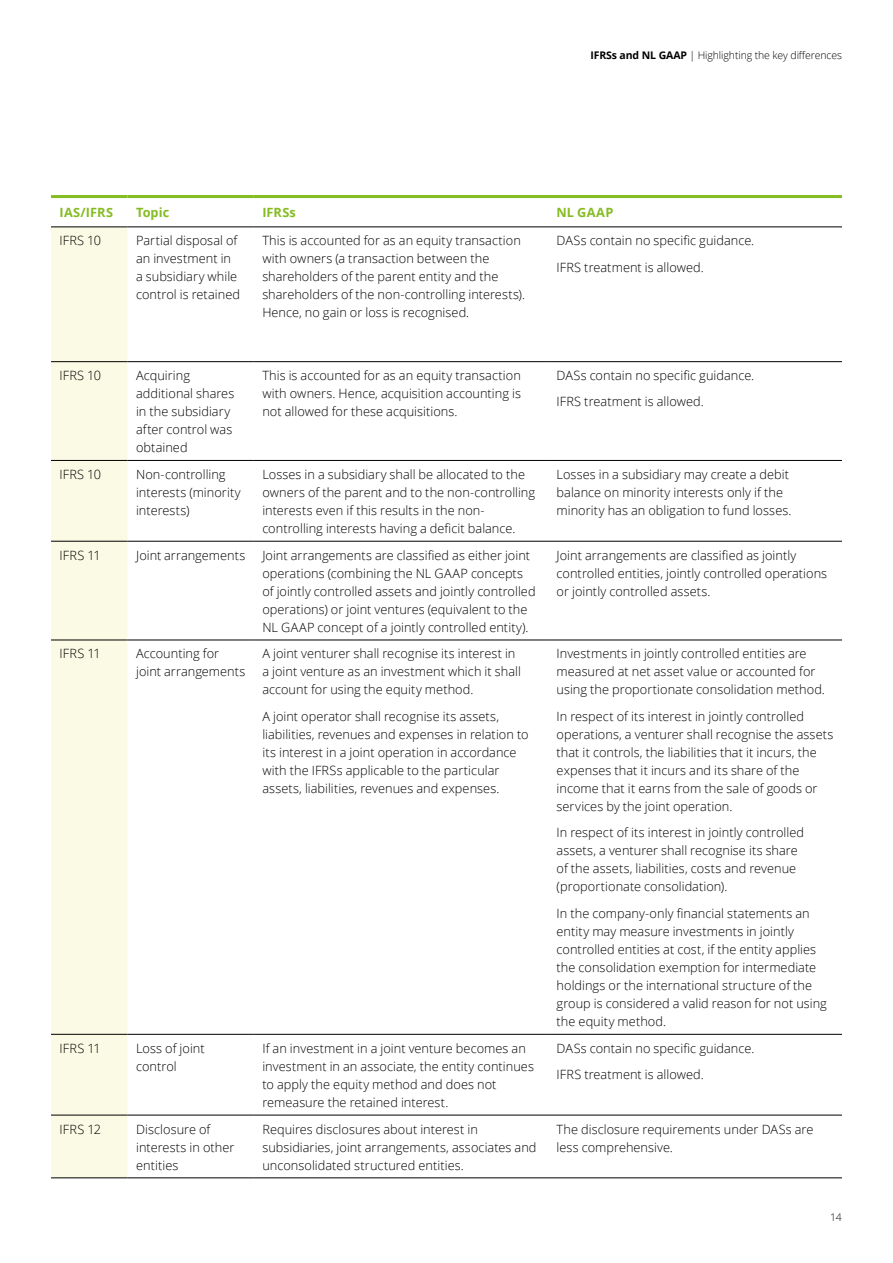
<style>
.page{position:relative;width:893px;height:1263px;background:#fff}
.page>*{position:absolute;margin:0;border:0;box-sizing:border-box;transform-origin:0 0}
.t1{font:300 12.75px/18px "Open Sans";letter-spacing:.005em;color:#000}
.t2{font:700 12.75px "Open Sans";letter-spacing:.005em;color:#85bc22}
.t3{font:300 10.5px "Open Sans";letter-spacing:-.01em;color:#000}
.s1{font-weight:700}
</style>
<div class="page">
<svg style="left:128px;top:198px;width:714px;height:1px"></svg>
<div style="left:51px;top:227px;width:77px;height:950px;background:#fbfae4"></div>
<hr style="left:51px;top:361px;width:77px;height:1px;background:#000">
<hr style="left:128px;top:361px;width:126px;height:1px;background:#000">
<hr style="left:254px;top:361px;width:294px;height:1px;background:#000">
<hr style="left:548px;top:361px;width:294px;height:1px;background:#000">
<hr style="left:51px;top:460px;width:77px;height:1px;background:#000">
<hr style="left:128px;top:460px;width:126px;height:1px;background:#000">
<hr style="left:254px;top:460px;width:294px;height:1px;background:#000">
<hr style="left:548px;top:460px;width:294px;height:1px;background:#000">
<hr style="left:51px;top:541px;width:77px;height:1px;background:#000">
<hr style="left:128px;top:541px;width:126px;height:1px;background:#000">
<hr style="left:254px;top:541px;width:294px;height:1px;background:#000">
<hr style="left:548px;top:541px;width:294px;height:1px;background:#000">
<hr style="left:51px;top:640px;width:77px;height:1px;background:#000">
<hr style="left:128px;top:640px;width:126px;height:1px;background:#000">
<hr style="left:254px;top:640px;width:294px;height:1px;background:#000">
<hr style="left:548px;top:640px;width:294px;height:1px;background:#000">
<hr style="left:51px;top:1034px;width:77px;height:1px;background:#000">
<hr style="left:128px;top:1034px;width:126px;height:1px;background:#000">
<hr style="left:254px;top:1034px;width:294px;height:1px;background:#000">
<hr style="left:548px;top:1034px;width:294px;height:1px;background:#000">
<hr style="left:51px;top:1115px;width:77px;height:1px;background:#000">
<hr style="left:128px;top:1115px;width:126px;height:1px;background:#000">
<hr style="left:254px;top:1115px;width:294px;height:1px;background:#000">
<hr style="left:548px;top:1115px;width:294px;height:1px;background:#000">
<hr style="left:51px;top:1177px;width:77px;height:1px;background:#000">
<hr style="left:128px;top:1177px;width:126px;height:1px;background:#000">
<hr style="left:254px;top:1177px;width:294px;height:1px;background:#000">
<hr style="left:548px;top:1177px;width:294px;height:1px;background:#000">
<hr style="left:51px;top:226px;width:77px;height:1px;background:#000">
<hr style="left:128px;top:226px;width:126px;height:1px;background:#000">
<hr style="left:254px;top:226px;width:294px;height:1px;background:#000">
<hr style="left:548px;top:226px;width:294px;height:1px;background:#000">
<hr style="left:51px;top:195px;width:77px;height:3px;background:#85bc22">
<hr style="left:128px;top:195px;width:126px;height:3px;background:#85bc22">
<hr style="left:254px;top:195px;width:294px;height:3px;background:#85bc22">
<hr style="left:548px;top:195px;width:294px;height:3px;background:#85bc22">
<p class="t3" style="left:590px;top:48px;width:253px"><span class="s1">IFRSs and NL GAAP</span> | Highlighting the key differences</p>
<p class="t2" style="left:60px;top:203px;width:55px">IAS/IFRS</p>
<p class="t2" style="left:136px;top:203px;width:35px">Topic</p>
<p class="t2" style="left:262px;top:203px;width:35px">IFRSs</p>
<p class="t2" style="left:556px;top:203px;width:58px">NL GAAP</p>
<p class="t1" style="left:60px;top:231px;width:43px">IFRS 10</p>
<p class="t1" style="left:136px;top:231px;width:105px">Partial disposal of an investment in a subsidiary while control is retained</p>
<p class="t1" style="left:262px;top:231px;width:264px">This is accounted for as an equity transaction with owners (a transaction between the shareholders of the parent entity and the shareholders of the non-controlling interests).<br>Hence, no gain or loss is recognised.</p>
<p class="t1" style="left:556px;top:227px;width:199px;line-height:26.5px">DASs contain no specific guidance.<br>IFRS treatment is allowed.</p>
<p class="t1" style="left:60px;top:366px;width:43px">IFRS 10</p>
<p class="t1" style="left:136px;top:366px;width:100px">Acquiring additional shares in the subsidiary after control was obtained</p>
<p class="t1" style="left:262px;top:366px;width:260px;text-align:justify">This is accounted for as an equity transaction with owners. Hence, acquisition accounting is not allowed for these acquisitions.</p>
<p class="t1" style="left:557px;top:362px;width:199px;line-height:26.5px">DASs contain no specific guidance.<br>IFRS treatment is allowed.</p>
<p class="t1" style="left:60px;top:465px;width:43px">IFRS 10</p>
<p class="t1" style="left:136px;top:465px;width:106px">Non-controlling interests (minority interests)</p>
<p class="t1" style="left:262px;top:465px;width:274px">Losses in a subsidiary shall be allocated to the owners of the parent and to the non-controlling interests even if this results in the non&shy;controlling interests having a deficit balance.</p>
<p class="t1" style="left:557px;top:465px;width:236px">Losses in a subsidiary may create a debit balance on minority interests only if the minority has an obligation to fund losses.</p>
<p class="t1" style="left:60px;top:546px;width:43px">IFRS 11</p>
<p class="t1" style="left:136px;top:546px;width:111px">Joint arrangements</p>
<p class="t1" style="left:262px;top:546px;width:275px">Joint arrangements are classified as either joint operations (combining the NL GAAP concepts of jointly controlled assets and jointly controlled operations) or joint ventures (equivalent to the NL GAAP concept of a jointly controlled entity).</p>
<p class="t1" style="left:557px;top:546px;width:272px">Joint arrangements are classified as jointly controlled entities, jointly controlled operations or jointly controlled assets.</p>
<p class="t1" style="left:60px;top:644px;width:43px">IFRS 11</p>
<p class="t1" style="left:136px;top:644px;width:111px">Accounting for joint arrangements</p>
<p class="t1" style="left:262px;top:644px;width:260px">A joint venturer shall recognise its interest in a joint venture as an investment which it shall account for using the equity method.</p>
<p class="t1" style="left:262px;top:707px;width:268px">A joint operator shall recognise its assets, liabilities, revenues and expenses in relation to its interest in a joint operation in accordance with the IFRSs applicable to the particular assets, liabilities, revenues and expenses.</p>
<p class="t1" style="left:557px;top:644px;width:270px">Investments in jointly controlled entities are measured at net asset value or accounted for using the proportionate consolidation method.</p>
<p class="t1" style="left:557px;top:707px;width:278px">In respect of its interest in jointly controlled operations, a venturer shall recognise the assets that it controls, the liabilities that it incurs, the expenses that it incurs and its share of the income that it earns from the sale of goods or services by the joint operation.</p>
<p class="t1" style="left:557px;top:823px;width:249px">In respect of its interest in jointly controlled assets, a venturer shall recognise its share of the assets, liabilities, costs and revenue (proportionate consolidation).</p>
<p class="t1" style="left:557px;top:904px;width:272px">In the company-only financial statements an entity may measure investments in jointly controlled entities at cost, if the entity applies the consolidation exemption for intermediate holdings or the international structure of the group is considered a valid reason for not using the equity method.</p>
<p class="t1" style="left:60px;top:1039px;width:43px">IFRS 11</p>
<p class="t1" style="left:136px;top:1039px;width:70px">Loss of joint control</p>
<p class="t1" style="left:262px;top:1039px;width:273px">If an investment in a joint venture becomes an investment in an associate, the entity continues to apply the equity method and does not remeasure the retained interest.</p>
<p class="t1" style="left:557px;top:1034px;width:199px;line-height:26.5px">DASs contain no specific guidance.<br>IFRS treatment is allowed.</p>
<p class="t1" style="left:60px;top:1119px;width:43px">IFRS 12</p>
<p class="t1" style="left:136px;top:1119px;width:100px">Disclosure of interests in other entities</p>
<p class="t1" style="left:262px;top:1119px;width:276px">Requires disclosures about interest in subsidiaries, joint arrangements, associates and unconsolidated structured entities.</p>
<p class="t1" style="left:557px;top:1119px;width:258px">The disclosure requirements under DASs are less comprehensive.</p>
<p class="t3" style="left:830px;top:1210px;width:13px">14</p>
</div>
